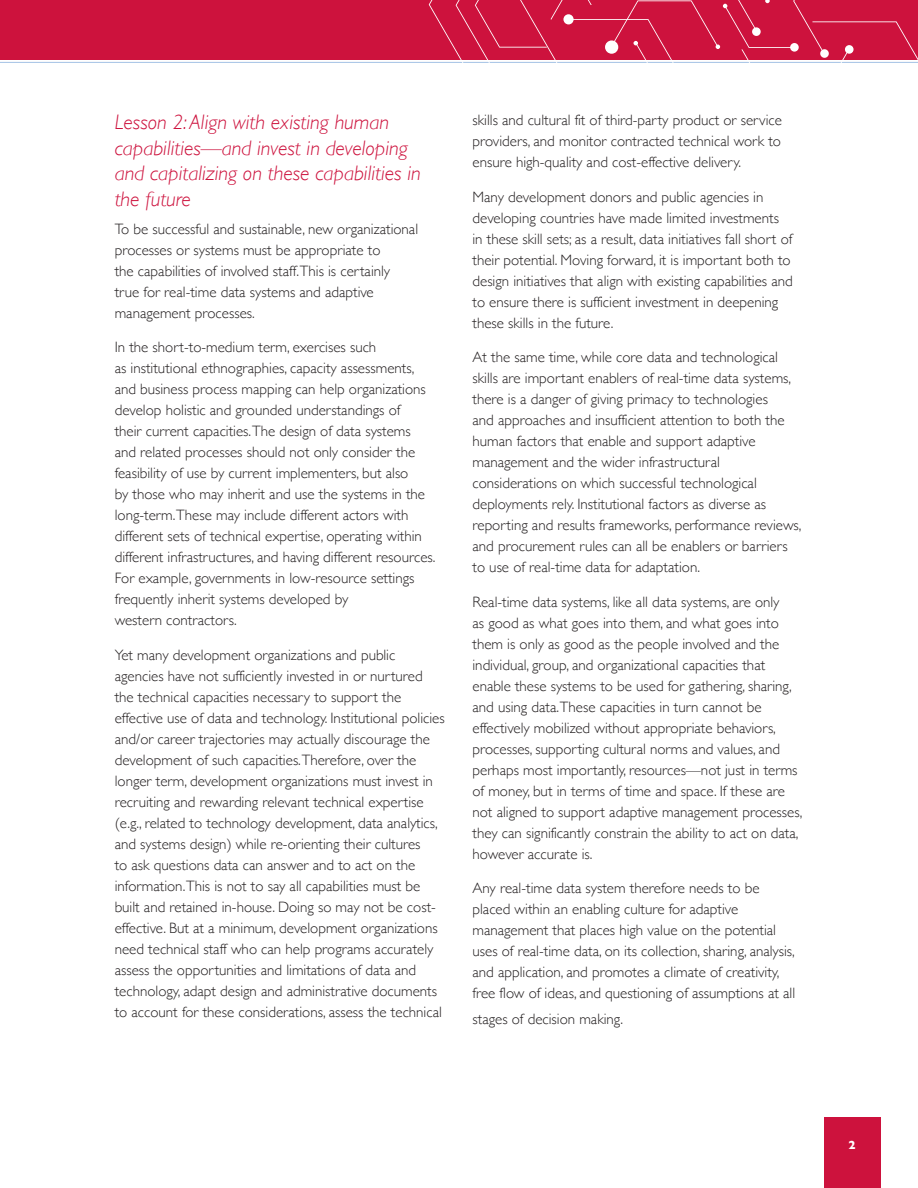
<style>
.page{position:relative;width:918px;height:1188px;background:#fff}
.page>*{position:absolute;margin:0;border:0;box-sizing:border-box;transform-origin:0 0}
.t1{font:italic 300 21px/25.5px "Gill Sans";color:#cd123d}
.Body{font:300 15px/21px "Gill Sans";color:#231f20}
.t2{font:700 12px "Gill Sans";color:#fff}
</style>
<div class="page">
<div style="left:824px;top:1117px;width:56px;height:71px;background:#cd123d"></div>
<div style="left:0;top:0;width:918px;height:60px;background:#cd123d"></div>
<hr style="left:0;top:62px;width:918px;height:1px;background:#a3c2e5">
<svg style="left:429px;top:0;width:489px;height:63px"></svg>
<h2 class="t1" style="left:115px;top:110px;width:308px">Lesson 2: Align with existing human capabilities—and invest in developing and capitalizing on these capabilities in the future</h2>
<p class="Body" style="left:115px;top:217px;width:305px">To be successful and sustainable, new organizational processes or systems must be appropriate to<br>the capabilities of involved staff.This is certainly true for real-time data systems and adaptive management processes.</p>
<p class="Body" style="left:115px;top:336px;width:322px">In the short-to-medium term, exercises such<br>as institutional ethnographies, capacity assessments, and business process mapping can help organizations develop holistic and grounded understandings of<br>their current capacities.The design of data systems and related processes should not only consider the feasibility of use by current implementers, but also<br>by those who may inherit and use the systems in the long-term.These may include different actors with different sets of technical expertise, operating within different infrastructures, and having different resources.<br>For example, governments in low-resource settings frequently inherit systems developed by<br>western contractors.</p>
<p class="Body" style="left:115px;top:643px;width:332px">Yet many development organizations and public agencies have not sufficiently invested in or nurtured the technical capacities necessary to support the effective use of data and technology. Institutional policies and/or career trajectories may actually discourage the development of such capacities.Therefore, over the longer term, development organizations must invest in recruiting and rewarding relevant technical expertise (e.g., related to technology development, data analytics, and systems design) while re-orienting their cultures<br>to ask questions data can answer and to act on the information.This is not to say all capabilities must be built and retained in-house. Doing so may not be cost&shy;effective. But at a minimum, development organizations need technical staff who can help programs accurately assess the opportunities and limitations of data and technology, adapt design and administrative documents to account for these considerations, assess the technical</p>
<p class="Body" style="left:472px;top:109px;width:311px;text-align:justify">skills and cultural fit of third-party product or service providers, and monitor contracted technical work to ensure high-quality and cost-effective delivery.</p>
<p class="Body" style="left:472px;top:186px;width:322px">Many development donors and public agencies in developing countries have made limited investments in these skill sets; as a result, data initiatives fall short of their potential. Moving forward, it is important both to design initiatives that align with existing capabilities and to ensure there is sufficient investment in deepening these skills in the future.</p>
<p class="Body" style="left:472px;top:346px;width:331px">At the same time, while core data and technological skills are important enablers of real-time data systems, there is a danger of giving primacy to technologies<br>and approaches and insufficient attention to both the human factors that enable and support adaptive management and the wider infrastructural considerations on which successful technological deployments rely. Institutional factors as diverse as reporting and results frameworks, performance reviews, and procurement rules can all be enablers or barriers to use of real-time data for adaptation.</p>
<p class="Body" style="left:472px;top:591px;width:331px">Real-time data systems, like all data systems, are only<br>as good as what goes into them, and what goes into them is only as good as the people involved and the individual, group, and organizational capacities that enable these systems to be used for gathering, sharing, and using data.These capacities in turn cannot be effectively mobilized without appropriate behaviors, processes, supporting cultural norms and values, and perhaps most importantly, resources—not just in terms of money, but in terms of time and space. If these are not aligned to support adaptive management processes, they can significantly constrain the ability to act on data, however accurate is.</p>
<p class="Body" style="left:472px;top:877px;width:324px">Any real-time data system therefore needs to be placed within an enabling culture for adaptive management that places high value on the potential uses of real-time data, on its collection, sharing, analysis, and application, and promotes a climate of creativity, free flow of ideas, and questioning of assumptions at all</p>
<p class="Body" style="left:472px;top:1008px;width:152px">stages of decision making.</p>
<p class="t2" style="left:849px;top:1135px;width:9px">2</p>
</div>
